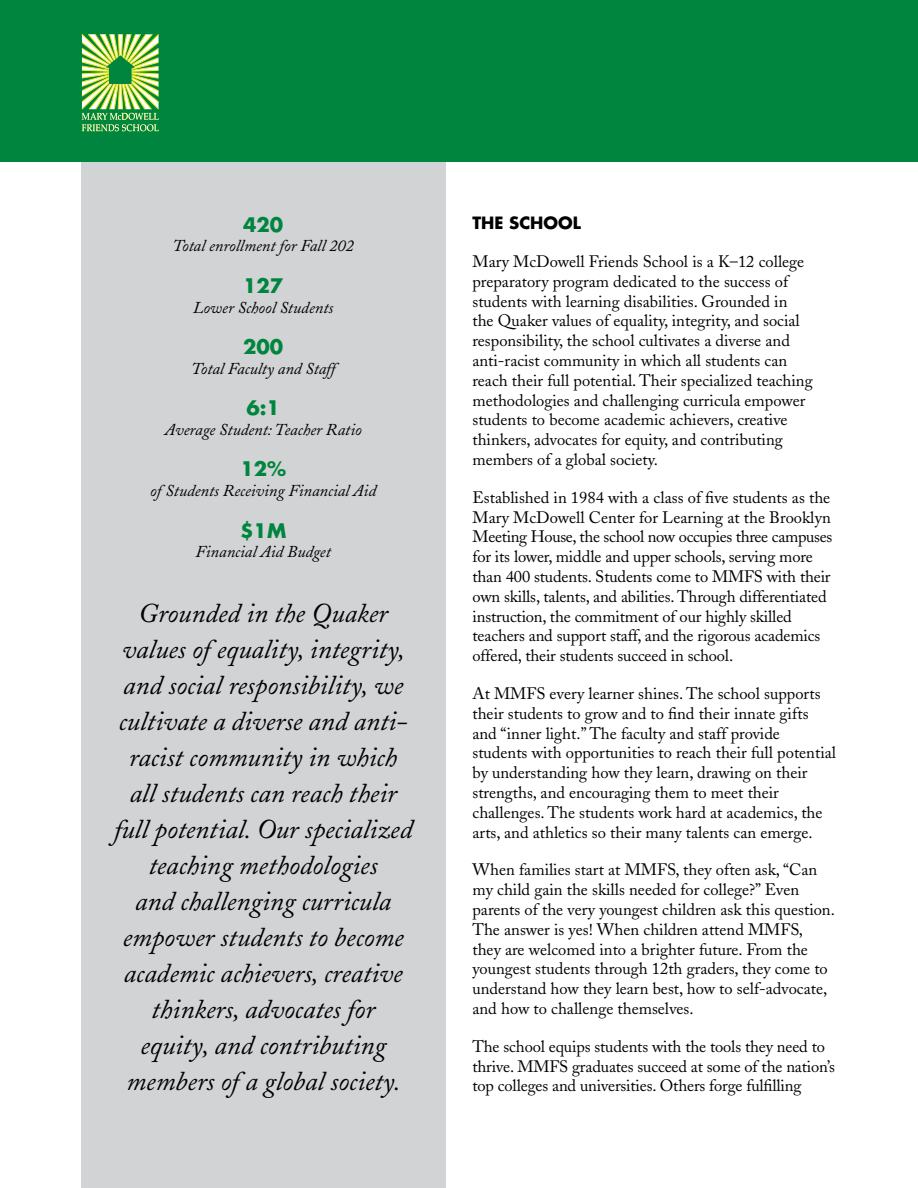
<style>
.page{position:relative;width:918px;height:1188px;background:#fff}
.page>*{position:absolute;margin:0;border:0;box-sizing:border-box;transform-origin:0 0}
.t1{font:italic 27px/36px "Adobe Caslon";color:#000;text-align:center}
.t2{font:700 19.5px "Futura";color:#00853f}
.t3{font:16.5px/19.8px "Adobe Caslon";color:#000}
.t4{font:italic 16.5px "Adobe Caslon";color:#000}
.t5{font:700 16.5px "Futura";color:#000}
</style>
<div class="page">
<div style="left:81px;top:162px;width:365px;height:1026px;background:#d1d3d4"></div>
<div style="left:0;top:0;width:918px;height:162px;background:#00853f"></div>
<svg style="left:81px;top:34px;width:78px;height:97px"></svg>
<p class="t2" style="left:243px;top:211px;width:42px">420</p>
<p class="t4" style="left:172px;top:237px;width:183px">Total enrollment for Fall 202</p>
<p class="t2" style="left:243px;top:272px;width:42px">127</p>
<p class="t4" style="left:193px;top:298px;width:142px">Lower School Students</p>
<p class="t2" style="left:243px;top:334px;width:42px">200</p>
<p class="t4" style="left:191px;top:359px;width:146px">Total Faculty and Staff</p>
<p class="t2" style="left:247px;top:395px;width:35px">6:1</p>
<p class="t4" style="left:165px;top:420px;width:198px">Average Student: Teacher Ratio</p>
<p class="t2" style="left:240px;top:456px;width:47px">12%</p>
<p class="t4" style="left:150px;top:482px;width:227px">of Students Receiving Financial Aid</p>
<p class="t2" style="left:240px;top:517px;width:47px">$1M</p>
<p class="t4" style="left:196px;top:543px;width:137px">Financial Aid Budget</p>
<p class="t1" style="left:114px;top:596px;width:300px">Grounded in the Quaker values of equality, integrity, and social responsibility, we cultivate a diverse and anti&shy;racist community in which all students can reach their full potential. Our specialized teaching methodologies<br>and challenging curricula empower students to become academic achievers, creative thinkers, advocates for equity, and contributing members of a global society.</p>
<p class="t5" style="left:472px;top:212px;width:110px">THE SCHOOL</p>
<p class="t3" style="left:472px;top:252px;width:342px">Mary McDowell Friends School is a K–12 college preparatory program dedicated to the success of students with learning disabilities. Grounded in the Quaker values of equality, integrity, and social responsibility, the school cultivates a diverse and anti-racist community in which all students can reach their full potential. Their specialized teaching methodologies and challenging curricula empower students to become academic achievers, creative thinkers, advocates for equity, and contributing members of a global society.</p>
<p class="t3" style="left:472px;top:487px;width:361px">Established in 1984 with a class of five students as the Mary McDowell Center for Learning at the Brooklyn Meeting House, the school now occupies three campuses for its lower, middle and upper schools, serving more than 400 students. Students come to MMFS with their own skills, talents, and abilities. Through differentiated instruction, the commitment of our highly skilled teachers and support staff, and the rigorous academics offered, their students succeed in school.</p>
<p class="t3" style="left:472px;top:684px;width:365px">At MMFS every learner shines. The school supports their students to grow and to find their innate gifts and “inner light.” The faculty and staff provide students with opportunities to reach their full potential by understanding how they learn, drawing on their strengths, and encouraging them to meet their challenges. The students work hard at academics, the arts, and athletics so their many talents can emerge.</p>
<p class="t3" style="left:472px;top:860px;width:364px">When families start at MMFS, they often ask, “Can my child gain the skills needed for college?” Even parents of the very youngest children ask this question.<br>The answer is yes! When children attend MMFS, they are welcomed into a brighter future. From the youngest students through 12th graders, they come to understand how they learn best, how to self-advocate, and how to challenge themselves.</p>
<p class="t3" style="left:472px;top:1036px;width:364px">The school equips students with the tools they need to thrive. MMFS graduates succeed at some of the nation’s top colleges and universities. Others forge fulfilling</p>
</div>
